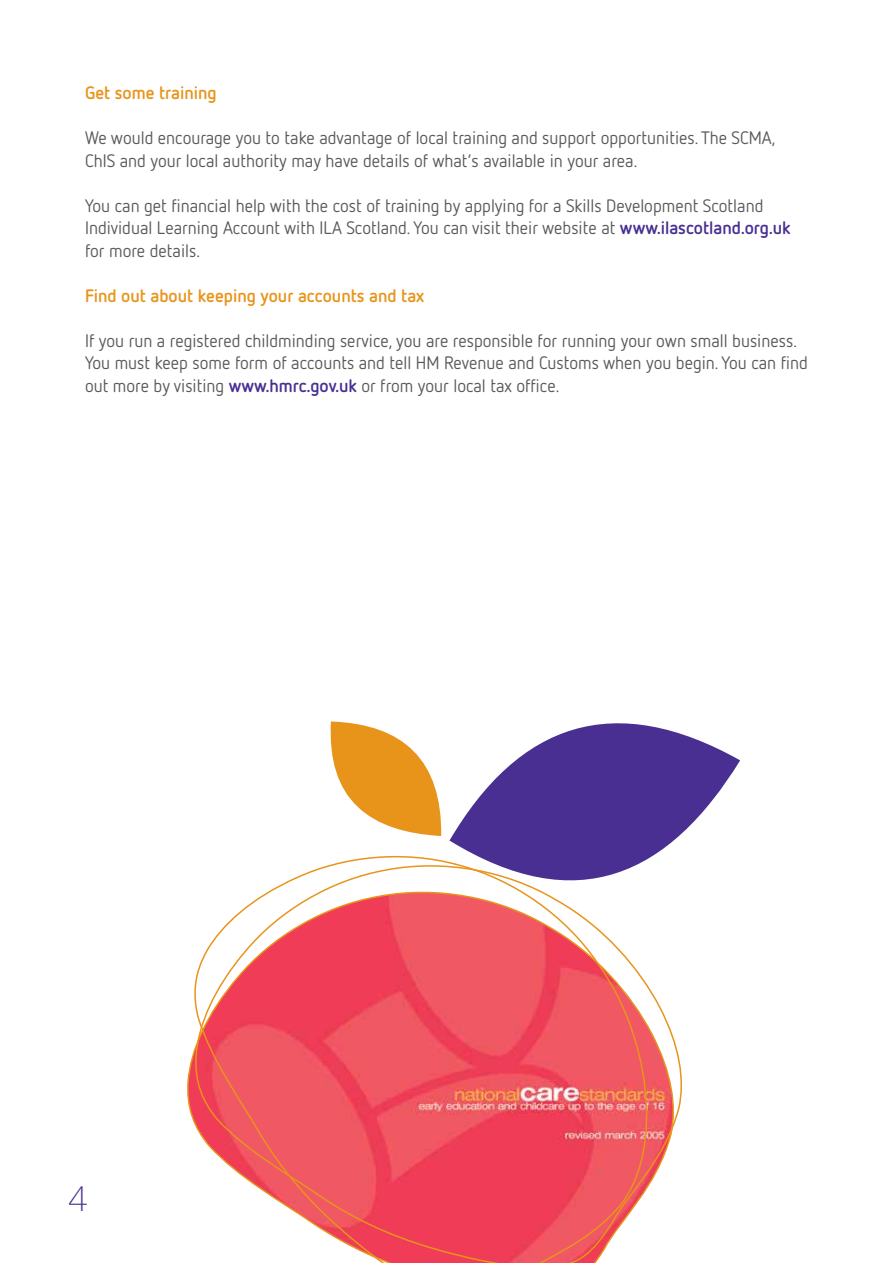
<style>
.page{position:relative;width:893px;height:1263px;background:#fff}
.page>*{position:absolute;margin:0;border:0;box-sizing:border-box;transform-origin:0 0}
.t1{font:100 36px "Helvetica Neue LT";color:#492f92}
.t2{font:18px/22.5px "Netto OT";color:#58595b}
.t3{font:700 18px "Netto OT";color:#e8941a}
.s1{font-weight:700;color:#492f92}
</style>
<div class="page">
<svg style="left:648px;top:986px;width:34px;height:201px"></svg>
<svg style="left:193px;top:855px;width:455px;height:408px"></svg>
<svg style="left:330px;top:721px;width:112px;height:115px"></svg>
<svg style="left:449px;top:723px;width:291px;height:196px;fill:#492f92"></svg>
<p class="t3" style="left:85px;top:81px;width:133px">Get some training</p>
<p class="t2" style="left:85px;top:126px;width:692px">We would encourage you to take advantage of local training and support opportunities. The SCMA,<br>ChIS and your local authority may have details of what’s available in your area.</p>
<p class="t2" style="left:85px;top:194px;width:707px">You can get financial help with the cost of training by applying for a Skills Development Scotland<br>Individual Learning Account with ILA Scotland. You can visit their website at <span class="s1">www.ilascotland.org.uk </span>for more details.</p>
<p class="t3" style="left:85px;top:284px;width:341px">Find out about keeping your accounts and tax</p>
<p class="t2" style="left:85px;top:329px;width:724px">If you run a registered childminding service, you are responsible for running your own small business.<br>You must keep some form of accounts and tell HM Revenue and Customs when you begin. You can find out more by visiting <span class="s1">www.hmrc.gov.uk</span> or from your local tax office.</p>
<h1 class="t1" style="left:68px;top:1177px;width:22px">4</h1>
</div>
